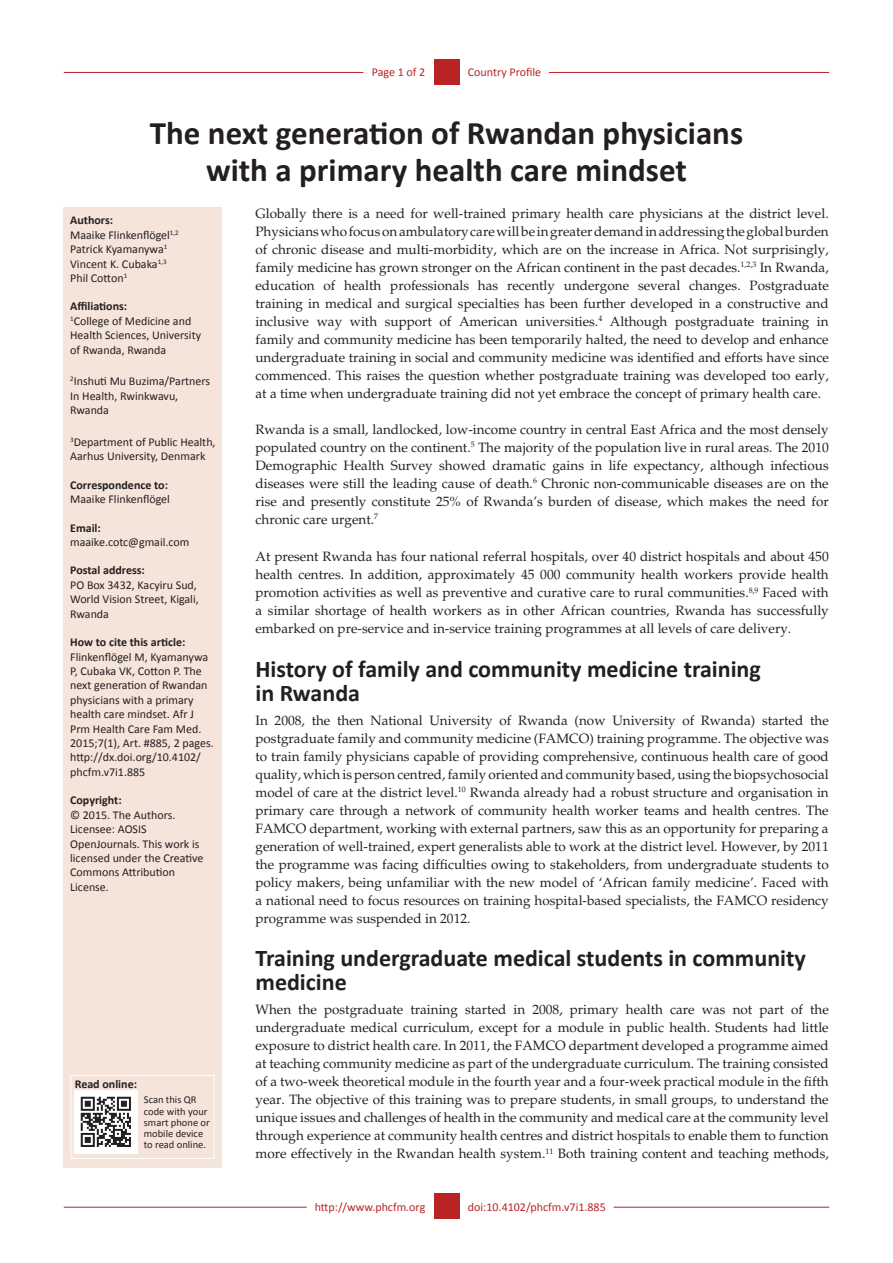
<style>
.page{position:relative;width:893px;height:1263px;background:#fff}
.page>*{position:absolute;margin:0;border:0;box-sizing:border-box;transform-origin:0 0}
.Article_Title{font:700 33px/37.5px "Calibri";color:#231f20;text-align:center}
._1{font:700 24px/24px "Calibri";color:#231f20}
.Text1{font:13.5px/18px "Palatino";color:#231f20;text-align:justify}
.Text{font:13.5px/18px "Palatino";color:#231f20;text-align:justify}
.Sidebar_text{font:12px/14.4px "Calibri";color:#231f20}
.Sidebar_head{font:700 12px "Calibri";color:#231f20}
.Sidebar_text1{font:12px/14.4px "Calibri";color:#231f20}
.RRH_Bottom{font:12px "Calibri";color:#ba2324}
.LRH_Bottom{font:12px "Calibri";color:#ba2324}
.RRH{font:12px "Calibri";color:#ba2324}
.LRH{font:12px "Calibri";letter-spacing:-.005em;color:#ba2324}
.Sidebar_text-2{font:10.5px/11.4px "Calibri";color:#231f20}
</style>
<div class="page">
<hr style="left:64px;top:72px;width:299px;height:1px;background:#ba2324">
<hr style="left:549px;top:72px;width:280px;height:1px;background:#ba2324">
<div style="left:434px;top:59px;width:25px;height:26px;background:#ba2324"></div>
<hr style="left:64px;top:1207px;width:243px;height:1px;background:#ba2324">
<hr style="left:614px;top:1207px;width:215px;height:1px;background:#ba2324">
<div style="left:434px;top:1193px;width:25px;height:26px;background:#ba2324"></div>
<div style="left:64px;top:207px;width:158px;height:960px;background:#f5e4da"></div>
<div style="left:71px;top:1075px;width:144px;height:84px;border:1px solid #fff"></div>
<img style="left:75px;top:1090px;width:63px;height:64px">
<p class="LRH" style="left:372px;top:65px;width:55px">Page 1 of 2</p>
<p class="RRH" style="left:468px;top:65px;width:75px">Country Profile</p>
<p class="Article_Title" style="left:150px;top:113px;width:595px">The next generation of Rwandan physicians with a primary health care mindset</p>
<p class="Text1" style="left:255px;top:204px;width:575px">Globally there is a need for well-trained primary health care physicians at the district level.<br>Physicians who focus on ambulatory care will be in greater demand in addressing the global burden of chronic disease and multi-morbidity, which are on the increase in Africa. Not surprisingly, family medicine has grown stronger on the African continent in the past decades.<sup>1,2,3</sup> In Rwanda, education of health professionals has recently undergone several changes. Postgraduate training in medical and surgical specialties has been further developed in a constructive and inclusive way with support of American universities.<sup>4</sup> Although postgraduate training in family and community medicine has been temporarily halted, the need to develop and enhance undergraduate training in social and community medicine was identified and efforts have since commenced. This raises the question whether postgraduate training was developed too early, at a time when undergraduate training did not yet embrace the concept of primary health care.</p>
<p class="Text" style="left:255px;top:420px;width:575px">Rwanda is a small, landlocked, low-income country in central East Africa and the most densely populated country on the continent.<sup>5</sup> The majority of the population live in rural areas. The 2010<br>Demographic Health Survey showed dramatic gains in life expectancy, although infectious diseases were still the leading cause of death.<sup>6</sup> Chronic non-communicable diseases are on the rise and presently constitute 25% of Rwanda’s burden of disease, which makes the need for chronic care urgent.<sup>7</sup></p>
<p class="Text" style="left:255px;top:548px;width:575px">At present Rwanda has four national referral hospitals, over 40 district hospitals and about 450 health centres. In addition, approximately 45 000 community health workers provide health promotion activities as well as preventive and curative care to rural communities.<sup>8,9</sup> Faced with a similar shortage of health workers as in other African countries, Rwanda has successfully embarked on pre-service and in-service training programmes at all levels of care delivery.</p>
<p class="_1" style="left:255px;top:656px;width:507px">History of family and community medicine training in Rwanda</p>
<p class="Text1" style="left:255px;top:711px;width:575px">In 2008, the then National University of Rwanda (now University of Rwanda) started the postgraduate family and community medicine (FAMCO) training programme. The objective was to train family physicians capable of providing comprehensive, continuous health care of good quality, which is person centred, family oriented and community based, using the biopsychosocial model of care at the district level.<sup>10</sup> Rwanda already had a robust structure and organisation in primary care through a network of community health worker teams and health centres. The FAMCO department, working with external partners, saw this as an opportunity for preparing a generation of well-trained, expert generalists able to work at the district level. However, by 2011 the programme was facing difficulties owing to stakeholders, from undergraduate students to policy makers, being unfamiliar with the new model of ‘African family medicine’. Faced with a national need to focus resources on training hospital-based specialists, the FAMCO residency programme was suspended in 2012.</p>
<p class="_1" style="left:255px;top:945px;width:552px">Training undergraduate medical students in community medicine</p>
<p class="Text1" style="left:255px;top:1001px;width:575px">When the postgraduate training started in 2008, primary health care was not part of the undergraduate medical curriculum, except for a module in public health. Students had little exposure to district health care. In 2011, the FAMCO department developed a programme aimed at teaching community medicine as part of the undergraduate curriculum. The training consisted of a two-week theoretical module in the fourth year and a four-week practical module in the fifth year. The objective of this training was to prepare students, in small groups, to understand the unique issues and challenges of health in the community and medical care at the community level through experience at community health centres and district hospitals to enable them to function more effectively in the Rwandan health system.<sup>11</sup> Both training content and teaching methods,</p>
<p class="Sidebar_head" style="left:70px;top:213px;width:44px">Authors:</p>
<p class="Sidebar_text" style="left:70px;top:228px;width:110px">Maaike Flinkenflögel<sup>1,2</sup></p>
<p class="Sidebar_text" style="left:70px;top:242px;width:99px">Patrick Kyamanywa<sup>1</sup></p>
<p class="Sidebar_text" style="left:70px;top:256px;width:98px">Vincent K. Cubaka<sup>1,3</sup></p>
<p class="Sidebar_text" style="left:70px;top:271px;width:59px">Phil Cotton<sup>1</sup></p>
<p class="Sidebar_head" style="left:70px;top:299px;width:59px">Affiliations:</p>
<p class="Sidebar_text" style="left:70px;top:314px;width:132px"><sup>1</sup>College of Medicine and<br>Health Sciences, University of Rwanda, Rwanda</p>
<p class="Sidebar_text1" style="left:70px;top:374px;width:141px"><sup>2</sup>Inshuti Mu Buzima/Partners<br>In Health, Rwinkwavu,<br>Rwanda</p>
<p class="Sidebar_text1" style="left:70px;top:435px;width:147px"><sup>3</sup>Department of Public Health,<br>Aarhus University, Denmark</p>
<p class="Sidebar_head" style="left:70px;top:477px;width:99px">Correspondence to:</p>
<p class="Sidebar_text" style="left:70px;top:492px;width:101px">Maaike Flinkenflögel</p>
<p class="Sidebar_head" style="left:70px;top:520px;width:32px">Email:</p>
<p class="Sidebar_text" style="left:70px;top:535px;width:121px">maaike.cotc@gmail.com</p>
<p class="Sidebar_head" style="left:70px;top:563px;width:76px">Postal address:</p>
<p class="Sidebar_text" style="left:70px;top:578px;width:130px">PO Box 3432, Kacyiru Sud,<br>World Vision Street, Kigali,<br>Rwanda</p>
<p class="Sidebar_head" style="left:70px;top:635px;width:117px">How to cite this article:</p>
<p class="Sidebar_text" style="left:70px;top:649px;width:145px">Flinkenflögel M, Kyamanywa<br>P, Cubaka VK, Cotton P. The next generation of Rwandan physicians with a primary health care mindset. Afr J<br>Prm Health Care Fam Med.<br>2015;7(1), Art. #885, 2 pages. http://dx.doi.org/10.4102/ phcfm.v7i1.885</p>
<p class="Sidebar_head" style="left:70px;top:793px;width:53px">Copyright:</p>
<p class="Sidebar_text" style="left:70px;top:807px;width:135px">© 2015. The Authors.<br>Licensee: AOSIS<br>OpenJournals. This work is licensed under the Creative<br>Commons Attribution<br>License.</p>
<p class="Sidebar_head" style="left:75px;top:1077px;width:64px">Read online:</p>
<p class="Sidebar_text-2" style="left:144px;top:1094px;width:67px">Scan this QR code with your smart phone or mobile device to read online.</p>
<p class="LRH_Bottom" style="left:315px;top:1199px;width:112px">http://www.phcfm.org</p>
<p class="RRH_Bottom" style="left:468px;top:1199px;width:139px">doi:10.4102/phcfm.v7i1.885</p>
</div>
